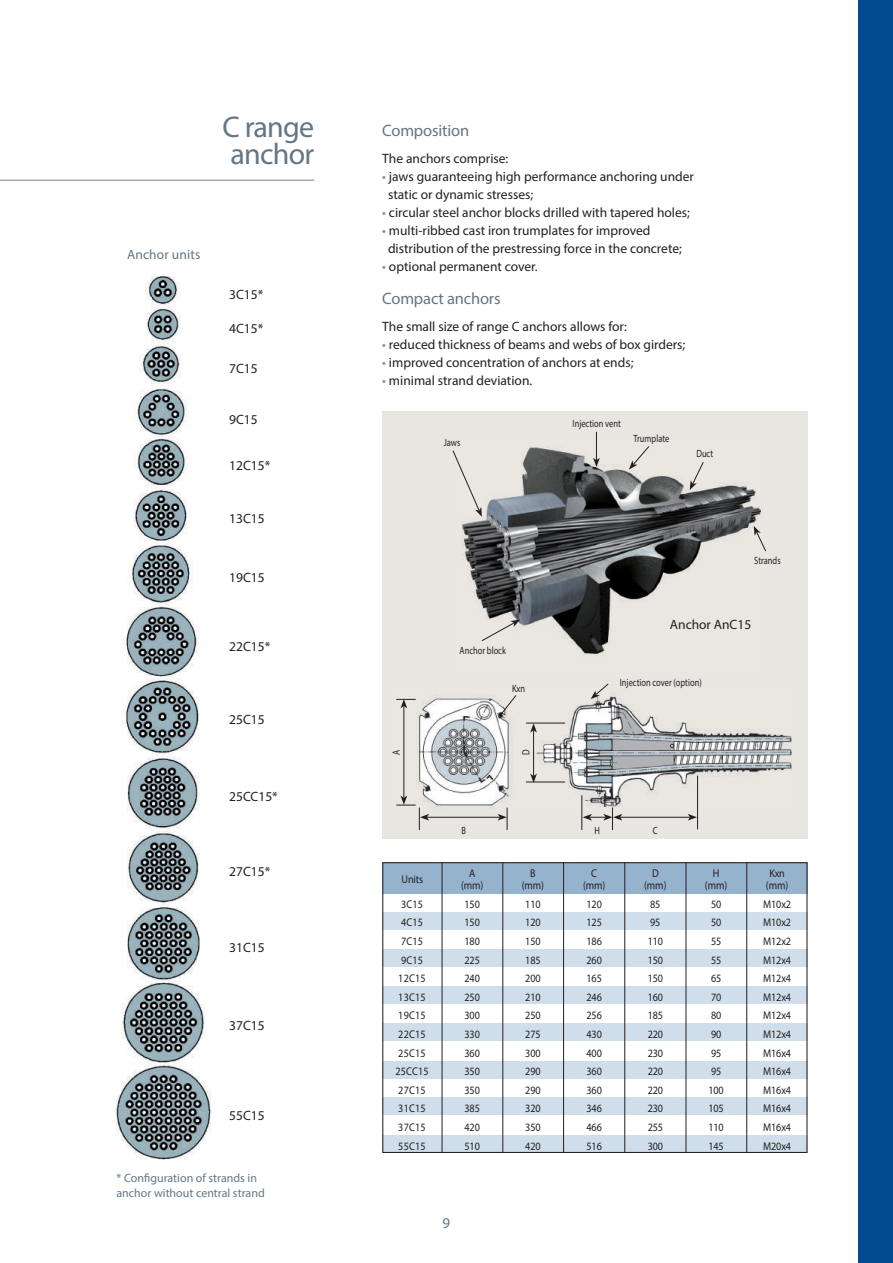
<style>
.page{position:relative;width:893px;height:1263px;background:#fff}
.page>*{position:absolute;margin:0;border:0;box-sizing:border-box;transform-origin:0 0}
.t1{font:30px/27px "Myriad Pro";letter-spacing:-.025em;color:#637684}
.t2{font:16.5px "Myriad Pro";letter-spacing:-.01em;color:#637684}
.t3{font:15px "Myriad Pro";color:#637684}
.t4{font:13.5px/18px "Myriad Pro";color:#231f20}
.t5{font:13.5px "Myriad Pro";letter-spacing:.01em;color:#637684}
.t6{font:12px/15px "Myriad Pro";color:#637684}
.t7{font:11.25px/18.6px "Myriad Pro";letter-spacing:-.01em;color:#231f20;text-align:center;scale:.9 1}
.t8{font:11.25px/18.6px "Myriad Pro";letter-spacing:.02em;color:#231f20;text-align:center;scale:.9 1}
.t9{font:10.5px "Myriad Pro";color:#231f20;scale:.8 1}
.s1{color:#7a8997}
</style>
<div class="page">
<div style="left:859px;top:0;width:34px;height:1263px;background:#014990"></div>
<hr style="left:0;top:180px;width:314px;height:1px;background:#7a8997">
<img style="left:115px;top:276px;width:96px;height:884px">
<div style="left:382px;top:949px;width:425px;height:17px;background:#d0ddea"></div>
<div style="left:382px;top:912px;width:425px;height:17px;background:#d0ddea"></div>
<div style="left:382px;top:986px;width:425px;height:17px;background:#d0ddea"></div>
<div style="left:382px;top:1023px;width:425px;height:17px;background:#d0ddea"></div>
<div style="left:382px;top:1061px;width:425px;height:17px;background:#d0ddea"></div>
<div style="left:382px;top:1098px;width:425px;height:17px;background:#d0ddea"></div>
<div style="left:382px;top:1135px;width:425px;height:17px;background:#d0ddea"></div>
<div style="left:382px;top:862px;width:425px;height:31px;background:#96b3ce"></div>
<hr style="left:442px;top:862px;width:1px;height:291px;background:#231f20">
<hr style="left:503px;top:862px;width:1px;height:291px;background:#231f20">
<hr style="left:563px;top:862px;width:1px;height:291px;background:#231f20">
<hr style="left:624px;top:862px;width:1px;height:291px;background:#231f20">
<hr style="left:686px;top:862px;width:1px;height:291px;background:#231f20">
<hr style="left:746px;top:862px;width:1px;height:291px;background:#231f20">
<div style="left:382px;top:862px;width:425px;height:291px;border:1px solid #231f20"></div>
<div style="left:382px;top:411px;width:425px;height:428px;background:#e8e6e1"></div>
<img style="left:462px;top:447px;width:299px;height:207px">
<img style="left:396px;top:697px;width:115px;height:111px">
<img style="left:526px;top:696px;width:266px;height:114px">
<svg style="left:452px;top:450px;width:30px;height:67px"></svg>
<svg style="left:593px;top:432px;width:7px;height:35px"></svg>
<svg style="left:690px;top:461px;width:14px;height:29px"></svg>
<svg style="left:629px;top:446px;width:21px;height:24px"></svg>
<svg style="left:591px;top:683px;width:18px;height:16px"></svg>
<svg style="left:481px;top:619px;width:39px;height:23px"></svg>
<hr style="left:427px;top:817px;width:73px;height:1px;background:#231f20">
<svg style="left:497px;top:807px;width:11px;height:23px"></svg>
<hr style="left:404px;top:706px;width:1px;height:92px;background:#231f20">
<svg style="left:396px;top:699px;width:20px;height:9px"></svg>
<svg style="left:396px;top:795px;width:33px;height:35px"></svg>
<hr style="left:697px;top:776px;width:1px;height:53px;background:#231f20">
<hr style="left:620px;top:817px;width:70px;height:1px;background:#231f20">
<svg style="left:688px;top:814px;width:9px;height:7px"></svg>
<hr style="left:581px;top:795px;width:1px;height:35px;background:#231f20">
<svg style="left:583px;top:807px;width:39px;height:23px"></svg>
<hr style="left:526px;top:723px;width:39px;height:1px;background:#231f20">
<hr style="left:533px;top:730px;width:1px;height:46px;background:#231f20">
<svg style="left:530px;top:723px;width:7px;height:10px"></svg>
<svg style="left:530px;top:774px;width:7px;height:8px"></svg>
<hr style="left:526px;top:782px;width:39px;height:1px;background:#231f20">
<svg style="left:499px;top:695px;width:18px;height:21px"></svg>
<svg style="left:754px;top:526px;width:12px;height:26px"></svg>
<p class="t5" style="left:127px;top:246px;width:75px">Anchor units</p>
<h1 class="t1" style="left:222px;top:113px;width:93px">C range anchor</h1>
<p class="t2" style="left:382px;top:120px;width:88px">Composition</p>
<p class="t4" style="left:382px;top:149px;width:128px">The anchors comprise:</p>
<p class="t4" style="left:388px;top:167px;width:307px;text-indent:-6px"><span class="s1">•</span> jaws guaranteeing high performance anchoring under static or dynamic stresses;</p>
<p class="t4" style="left:382px;top:203px;width:309px"><span class="s1">•</span> circular steel anchor blocks drilled with tapered holes;</p>
<p class="t4" style="left:388px;top:221px;width:295px;text-indent:-6px"><span class="s1">•</span> multi-ribbed cast iron trumplates for improved distribution of the prestressing force in the concrete;</p>
<p class="t4" style="left:382px;top:257px;width:157px"><span class="s1">•</span> optional permanent cover.</p>
<p class="t2" style="left:382px;top:288px;width:120px">Compact anchors</p>
<p class="t4" style="left:382px;top:317px;width:246px">The small size of range C anchors allows for:</p>
<p class="t4" style="left:382px;top:335px;width:305px"><span class="s1">•</span> reduced thickness of beams and webs of box girders;</p>
<p class="t4" style="left:382px;top:353px;width:253px"><span class="s1">•</span> improved concentration of anchors at ends;</p>
<p class="t4" style="left:382px;top:371px;width:151px"><span class="s1">•</span> minimal strand deviation.</p>
<p class="t4" style="left:229px;top:285px;width:36px">3C15*</p>
<p class="t4" style="left:229px;top:319px;width:36px">4C15*</p>
<p class="t4" style="left:229px;top:359px;width:30px">7C15</p>
<p class="t4" style="left:229px;top:410px;width:30px">9C15</p>
<p class="t4" style="left:229px;top:456px;width:43px">12C15*</p>
<p class="t4" style="left:229px;top:510px;width:37px">13C15</p>
<p class="t4" style="left:229px;top:568px;width:37px">19C15</p>
<p class="t4" style="left:229px;top:637px;width:43px">22C15*</p>
<p class="t4" style="left:229px;top:710px;width:37px">25C15</p>
<p class="t4" style="left:229px;top:787px;width:50px">25CC15*</p>
<p class="t4" style="left:229px;top:862px;width:43px">27C15*</p>
<p class="t4" style="left:229px;top:938px;width:37px">31C15</p>
<p class="t4" style="left:229px;top:1016px;width:37px">37C15</p>
<p class="t4" style="left:229px;top:1106px;width:37px">55C15</p>
<p class="t9" style="left:444px;top:436px;width:22px">Jaws</p>
<p class="t9" style="left:573px;top:417px;width:62px">Injection vent</p>
<p class="t9" style="left:633px;top:432px;width:46px">Trumplate</p>
<p class="t9" style="left:696px;top:447px;width:23px">Duct</p>
<p class="t9" style="left:390px;top:755px;width:8px;rotate:-90deg">A</p>
<p class="t7" style="left:401px;top:867px;width:26px;line-height:24.5px;text-align:left">Units<br>3C15</p>
<p class="t8" style="left:395px;top:913px;width:39px">4C15<br>7C15<br>9C15<br>12C15<br>13C15<br>19C15<br>22C15<br>25C15<br>25CC15<br>27C15<br>31C15<br>37C15<br>55C15</p>
<p class="t9" style="left:754px;top:554px;width:34px">Strands</p>
<p class="t9" style="left:460px;top:644px;width:60px">Anchor block</p>
<p class="t9" style="left:512px;top:682px;width:18px">Kxn</p>
<p class="t9" style="left:520px;top:755px;width:8px;rotate:-90deg">D</p>
<p class="t4" style="left:670px;top:615px;width:83px">Anchor AnC15</p>
<p class="t9" style="left:620px;top:676px;width:104px">Injection cover (option)</p>
<p class="t9" style="left:461px;top:824px;width:7px">B</p>
<p class="t9" style="left:595px;top:824px;width:8px">H</p>
<p class="t9" style="left:653px;top:824px;width:8px">C</p>
<p class="t7" style="left:461px;top:867px;width:26px;line-height:12px">A (mm)</p>
<p class="t7" style="left:464px;top:894px;width:19px;text-align:justify">150<br>150<br>180<br>225<br>240<br>250<br>300<br>330<br>360<br>350<br>350<br>385<br>420<br>510</p>
<p class="t7" style="left:522px;top:867px;width:26px;line-height:12px">B (mm)</p>
<p class="t7" style="left:525px;top:894px;width:19px;text-align:justify">110<br>120<br>150<br>185<br>200<br>210<br>250<br>275<br>300<br>290<br>290<br>320<br>350<br>420</p>
<p class="t7" style="left:583px;top:867px;width:26px;line-height:12px">C (mm)</p>
<p class="t7" style="left:586px;top:894px;width:19px;text-align:justify">120<br>125<br>186<br>260<br>165<br>246<br>256<br>430<br>400<br>360<br>360<br>346<br>466<br>516</p>
<p class="t7" style="left:644px;top:867px;width:26px;line-height:12px">D (mm)</p>
<p class="t7" style="left:648px;top:894px;width:19px;text-align:left">85<br>95<br>110<br>150<br>150<br>160<br>185<br>220<br>230<br>220<br>220<br>230<br>255<br>300</p>
<p class="t7" style="left:705px;top:867px;width:26px;line-height:12px">H (mm)</p>
<p class="t7" style="left:708px;top:894px;width:19px;text-align:left">50<br>50<br>55<br>55<br>65<br>70<br>80<br>90<br>95<br>95<br>100<br>105<br>110<br>145</p>
<p class="t7" style="left:766px;top:867px;width:26px;line-height:12px;text-align:left">Kxn (mm)</p>
<p class="t7" style="left:763px;top:894px;width:33px;text-align:justify">M10x2<br>M10x2<br>M12x2<br>M12x4<br>M12x4<br>M12x4<br>M12x4<br>M12x4<br>M16x4<br>M16x4<br>M16x4<br>M16x4<br>M16x4<br>M20x4</p>
<p class="t6" style="left:116px;top:1170px;width:150px">* Configuration of strands in anchor without central strand</p>
<p class="t3" style="left:443px;top:1214px;width:9px">9</p>
</div>
